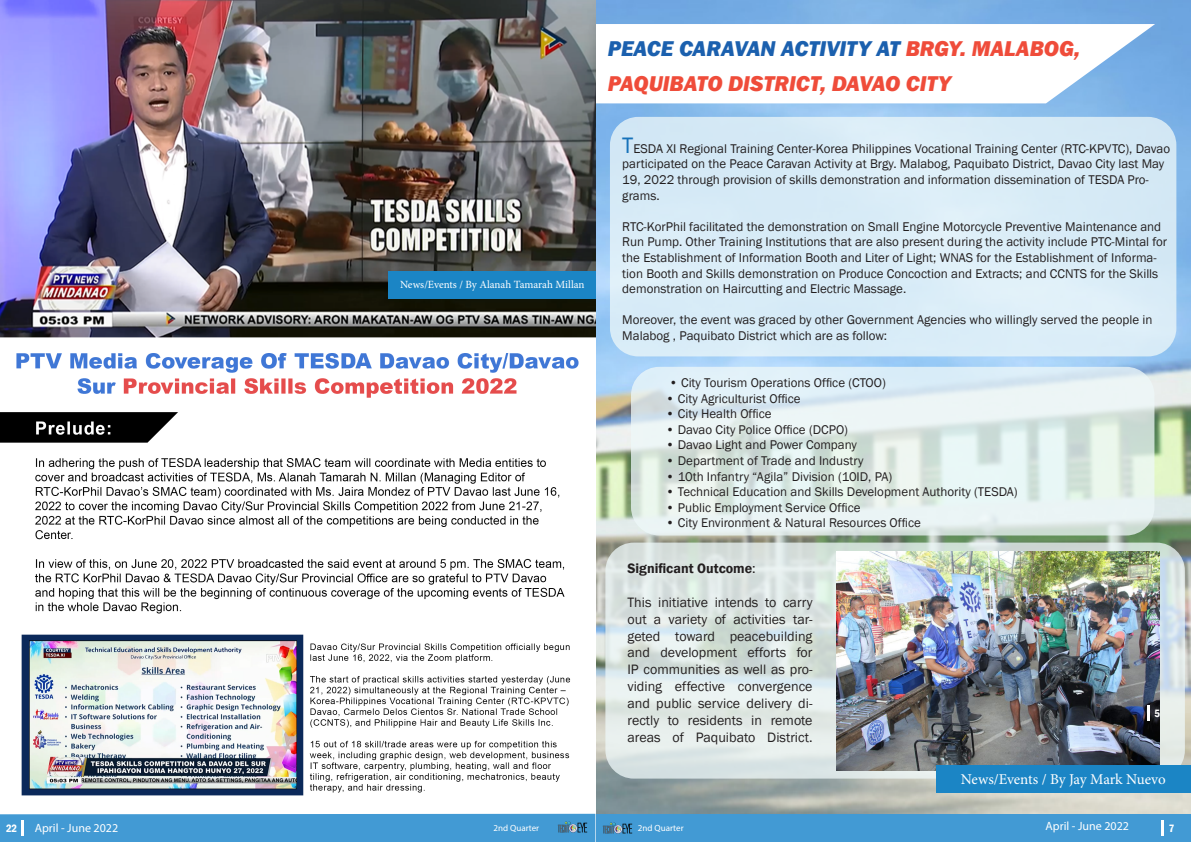
<style>
.page{position:relative;width:1191px;height:842px;background:#fff}
.page>*{position:absolute;margin:0;border:0;box-sizing:border-box;transform-origin:0 0}
.t1{font:italic 800 22px/35px "Franklin Gothic";color:#ef4c3a}
.t2{font:15px "Minion Pro";letter-spacing:-.01em;color:#fff}
.t3{font:14px/16.8px "Franklin Gothic";color:#231f20;text-align:justify}
.t4{font:600 14px "Franklin Gothic";color:#231f20}
.t5{font:13px/15.6px "Franklin Gothic";color:#231f20}
.t6{font:12px "Myriad Pro";color:#fff}
.t7{font:11px "Minion Pro";letter-spacing:-.005em;color:#fff}
.t8{font:600 condensed 11px "Franklin Gothic";color:#fff}
.t9{font:9px "Myriad Pro";color:#fff}
.s1{color:#1b60ae}
.s2{font-size:23px;color:#1672ba}
.s3{font-weight:400}
</style>
<div class="page">
<img style="left:595px;top:0;width:596px;height:839px">
<svg style="left:631px;top:367px;width:523px;height:168px;background:#e0edec"></svg>
<div style="left:610px;top:117px;width:566px;height:239px;background:#d8ecf7;border-radius:28px"></div>
<svg style="left:605px;top:543px;width:579px;height:236px;background:#dbe5e3"></svg>
<svg style="left:595px;top:24px;width:560px;height:79px"></svg>
<img style="left:836px;top:551px;width:323px;height:219px">
<div style="left:936px;top:765px;width:254px;height:27px;background:#1b85c5"></div>
<svg style="left:1147px;top:705px;width:2px;height:15px"></svg>
<div style="left:595px;top:814px;width:595px;height:28px;background:#429ad4"></div>
<hr style="left:1161px;top:820px;width:3px;height:16px;background:#fff">
<img style="left:603px;top:822px;width:30px;height:12px">
<img style="left:0;top:0;width:595px;height:814px">
<div style="left:388px;top:271px;width:207px;height:28px;background:#1b85c5"></div>
<div style="left:0;top:814px;width:595px;height:28px;background:#429ad4"></div>
<p class="t7" style="left:400px;top:277px;width:186px">News/Events / By Alanah Tamarah Millan</p>
<p class="t8" style="left:6px;top:821px;width:13px">22</p>
<p class="t6" style="left:35px;top:820px;width:85px">April - June 2022</p>
<p class="t9" style="left:493px;top:822px;width:47px">2nd Quarter</p>
<p class="t1" style="left:608px;top:31px;width:474px"><span class="s1">PEACE CARAVAN ACTIVITY AT</span> BRGY. MALABOG,<br>PAQUIBATO DISTRICT, DAVAO CITY</p>
<p class="t5" style="left:622px;top:141px;width:549px"><span class="s2">T</span>ESDA XI Regional Training Center-Korea Philippines Vocational Training Center (RTC-KPVTC), Davao participated on the Peace Caravan Activity at Brgy. Malabog, Paquibato District, Davao City last May 19, 2022 through provision of skills demonstration and information dissemination of TESDA Pro&shy;grams.</p>
<p class="t5" style="left:622px;top:219px;width:546px">RTC-KorPhil facilitated the demonstration on Small Engine Motorcycle Preventive Maintenance and Run Pump. Other Training Institutions that are also present during the activity include PTC-Mintal for the Establishment of Information Booth and Liter of Light; WNAS for the Establishment of Informa&shy;tion Booth and Skills demonstration on Produce Concoction and Extracts; and CCNTS for the Skills demonstration on Haircutting and Electric Massage.</p>
<p class="t5" style="left:622px;top:313px;width:531px">Moreover, the event was graced by other Government Agencies who willingly served the people in<br>Malabog , Paquibato District which are as follow:</p>
<p class="t5" style="left:669px;top:375px;width:218px">• City Tourism Operations Office (CTOO)</p>
<p class="t5" style="left:666px;top:391px;width:136px">• City Agriculturist Office</p>
<p class="t5" style="left:666px;top:406px;width:107px">• City Health Office</p>
<p class="t5" style="left:666px;top:422px;width:184px">• Davao City Police Office (DCPO)</p>
<p class="t5" style="left:666px;top:437px;width:192px">• Davao Light and Power Company</p>
<p class="t5" style="left:666px;top:453px;width:199px">• Department of Trade and Industry</p>
<p class="t5" style="left:666px;top:469px;width:228px">• 10th Infantry “Agila” Division (10ID, PA)</p>
<p class="t5" style="left:666px;top:484px;width:353px">• Technical Education and Skills Development Authority (TESDA)</p>
<p class="t5" style="left:666px;top:500px;width:196px">• Public Employment Service Office</p>
<p class="t5" style="left:666px;top:515px;width:256px">• City Environment &amp; Natural Resources Office</p>
<p class="t4" style="left:627px;top:560px;width:130px">Significant Outcome<span class="s3">:</span></p>
<p class="t3" style="left:627px;top:594px;width:187px">This initiative intends to carry out a variety of activities tar&shy;geted toward peacebuilding and development efforts for IP communities as well as pro&shy;viding effective convergence and public service delivery di&shy;rectly to residents in remote areas of Paquibato District.</p>
<p class="t8" style="left:1154px;top:706px;width:7px">5</p>
<p class="t2" style="left:961px;top:769px;width:206px">News/Events / By Jay Mark Nuevo</p>
<p class="t9" style="left:638px;top:822px;width:47px">2nd Quarter</p>
<p class="t6" style="left:1045px;top:819px;width:85px">April - June 2022</p>
<p class="t8" style="left:1169px;top:821px;width:7px">7</p>
</div>
